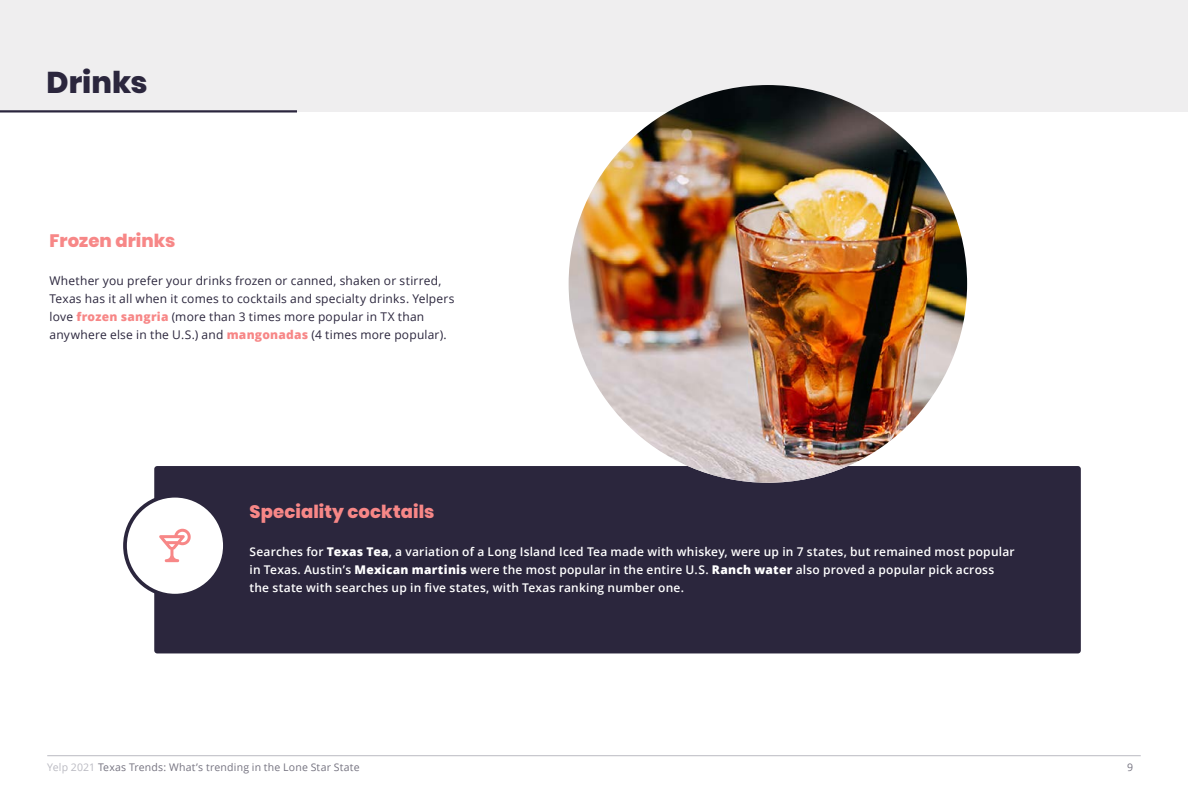
<style>
.page{position:relative;width:1188px;height:809px;background:#fff}
.page>*{position:absolute;margin:0;border:0;box-sizing:border-box;transform-origin:0 0}
.t1{font:800 30px "Poppins";color:#2b263d}
.t2{font:800 18px "Poppins";letter-spacing:.005em;color:#f78787}
.t3{font:600 12px/18px "Open Sans";letter-spacing:.015em;color:#fff}
.t4{font:12px/18px "Open Sans";letter-spacing:.02em;color:#2b263d}
.t5{font:10.5px "Open Sans";letter-spacing:.02em;color:#757380}
.s1{font-weight:800;color:#f78787}
.s2{font-weight:800}
.s3{color:#babac2}
</style>
<div class="page">
<hr style="left:47px;top:755px;width:1094px;height:1px;background:#babac2">
<div style="left:0;top:0;width:1188px;height:111px;background:#efeeef"></div>
<div style="left:154px;top:466px;width:927px;height:187px;background:#2b263d;border-radius:3px"></div>
<img style="left:569px;top:85px;width:398px;height:397px">
<div style="left:125px;top:495px;width:100px;height:100px;background:#fff;border-radius:50%"></div>
<div style="left:123px;top:494px;width:104px;height:103px;border:4px solid #2b263d;border-radius:50%"></div>
<hr style="left:0;top:110px;width:297px;height:2px;background:#2b263d">
<svg style="left:159px;top:528px;width:32px;height:34px"></svg>
<h1 class="t1" style="left:46px;top:65px;width:102px">Drinks</h1>
<h2 class="t2" style="left:49px;top:230px;width:127px">Frozen drinks</h2>
<p class="t4" style="left:49px;top:272px;width:407px">Whether you prefer your drinks frozen or canned, shaken or stirred, Texas has it all when it comes to cocktails and specialty drinks. Yelpers love <span class="s1">frozen sangria</span> (more than 3 times more popular in TX than anywhere else in the U.S.) and <span class="s1">mangonadas</span> (4 times more popular).</p>
<h2 class="t2" style="left:250px;top:501px;width:186px">Speciality cocktails</h2>
<p class="t3" style="left:250px;top:542px;width:767px">Searches for <span class="s2">Texas Tea</span>, a variation of a Long Island Iced Tea made with whiskey, were up in 7 states, but remained most popular in Texas. Austin’s <span class="s2">Mexican martinis</span> were the most popular in the entire U.S. <span class="s2">Ranch water</span> also proved a popular pick across the state with searches up in five states, with Texas ranking number one.</p>
<p class="t5" style="left:47px;top:760px;width:314px"><span class="s3">Yelp 2021</span> Texas Trends: What’s trending in the Lone Star State</p>
<p class="t5" style="left:1127px;top:760px;width:8px">9</p>
</div>
